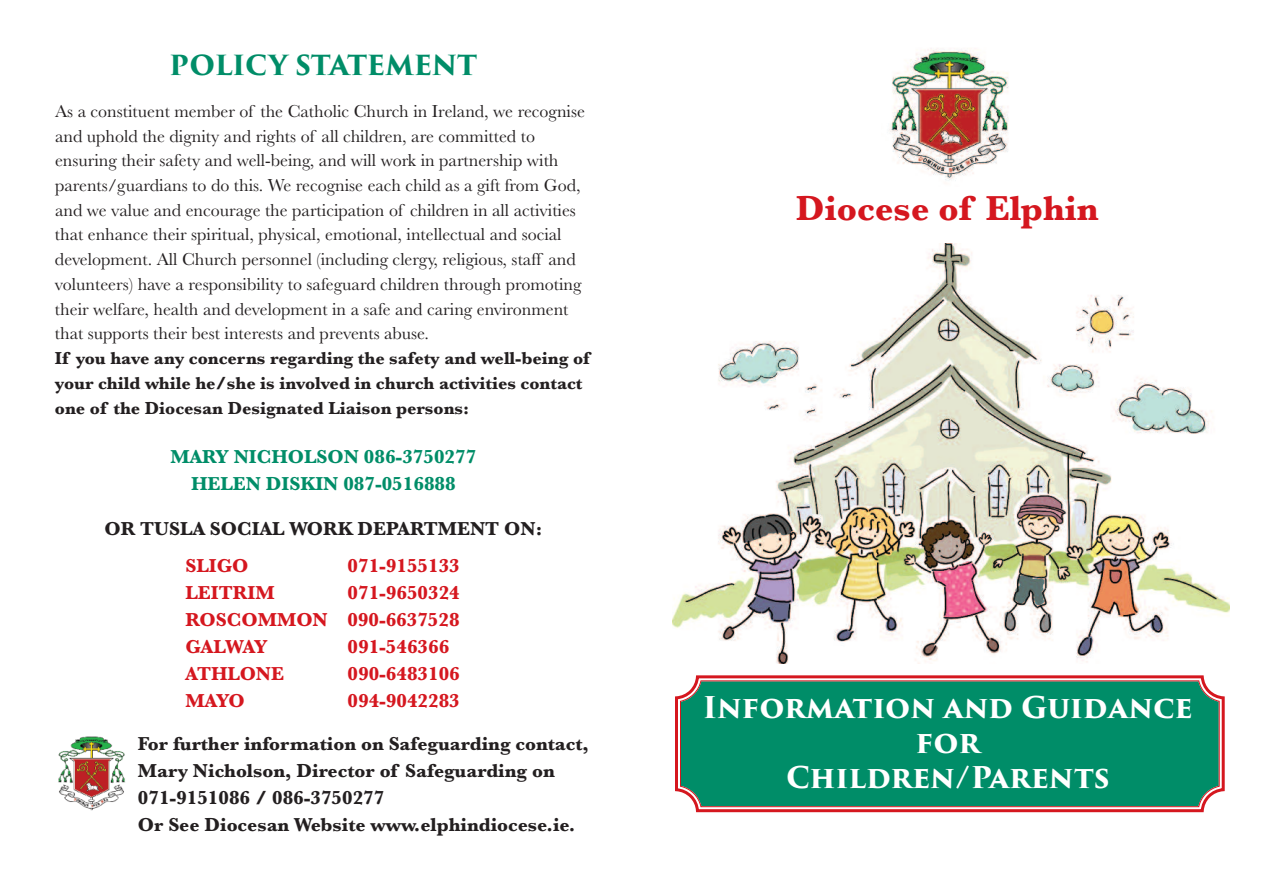
<style>
.page{position:relative;width:1263px;height:893px;background:#fff}
.page>*{position:absolute;margin:0;border:0;box-sizing:border-box;transform-origin:0 0}
.t1{font:700 36px "Baskerville";color:#d5171f}
.t2{font:700 29.25px/35.1px "Trajan Pro 3";letter-spacing:-.01em;color:#fff;text-align:center}
.t3{font:700 27px "Trajan Pro 3";letter-spacing:-.01em;color:#008d68}
.t4{font:700 19.5px/27px "Baskerville";color:#231f20}
.t5{font:700 19.5px/27px "Baskerville";color:#d5171f;text-align:justify}
.t6{font:700 19.5px/27px "Baskerville";color:#008d68;text-align:center}
.t7{font:18px/24.8px "Baskerville";color:#231f20}
.t8{font:700 18px/24.9px "Baskerville";color:#231f20}
</style>
<div class="page">
<img style="left:672px;top:243px;width:557px;height:421px">
<svg style="left:675px;top:675px;width:550px;height:138px"></svg>
<div style="left:679px;top:680px;width:541px;height:128px;background:#008d68"></div>
<img style="left:889px;top:48px;width:120px;height:133px">
<img style="left:58px;top:736px;width:67px;height:75px">
<h3 class="t3" style="left:169px;top:55px;width:310px">POLICY STATEMENT</h3>
<p class="t7" style="left:55px;top:98px;width:531px">As a constituent member of the Catholic Church in Ireland, we recognise and uphold the dignity and rights of all children, are committed to ensuring their safety and well-being, and will work in partnership with parents/guardians to do this. We recognise each child as a gift from God, and we value and encourage the participation of children in all activities that enhance their spiritual, physical, emotional, intellectual and social development. All Church personnel (including clergy, religious, staff and volunteers) have a responsibility to safeguard children through promoting their welfare, health and development in a safe and caring environment that supports their best interests and prevents abuse.</p>
<p class="t8" style="left:55px;top:345px;width:536px">If you have any concerns regarding the safety and well-being of your child while he/she is involved in church activities contact one of the Diocesan Designated Liaison persons:</p>
<p class="t6" style="left:170px;top:443px;width:307px">MARY NICHOLSON 086-3750277<br>HELEN DISKIN 087-0516888</p>
<p class="t4" style="left:104px;top:514px;width:439px">OR TUSLA SOCIAL WORK DEPARTMENT ON:</p>
<p class="t5" style="left:186px;top:552px;width:64px">SLIGO</p>
<p class="t5" style="left:348px;top:552px;width:114px">071-9155133</p>
<p class="t5" style="left:186px;top:579px;width:91px">LEITRIM</p>
<p class="t5" style="left:186px;top:579px;width:276px;text-indent:162px">071-9650324<br>ROSCOMMON 090-6637528<br>GALWAY</p>
<p class="t5" style="left:348px;top:633px;width:103px">091-546366</p>
<p class="t5" style="left:186px;top:660px;width:100px">ATHLONE</p>
<p class="t5" style="left:348px;top:660px;width:114px">090-6483106</p>
<p class="t5" style="left:186px;top:687px;width:61px">MAYO</p>
<p class="t5" style="left:348px;top:687px;width:114px">094-9042283</p>
<p class="t4" style="left:138px;top:730px;width:453px">For further information on Safeguarding contact, Mary Nicholson, Director of Safeguarding on 071-9151086 / 086-3750277<br>Or See Diocesan Website www.elphindiocese.ie.</p>
<h1 class="t1" style="left:796px;top:187px;width:304px">Diocese of Elphin</h1>
<h2 class="t2" style="left:703px;top:693px;width:492px">Information and Guidance for<br>Children/Parents</h2>
</div>
